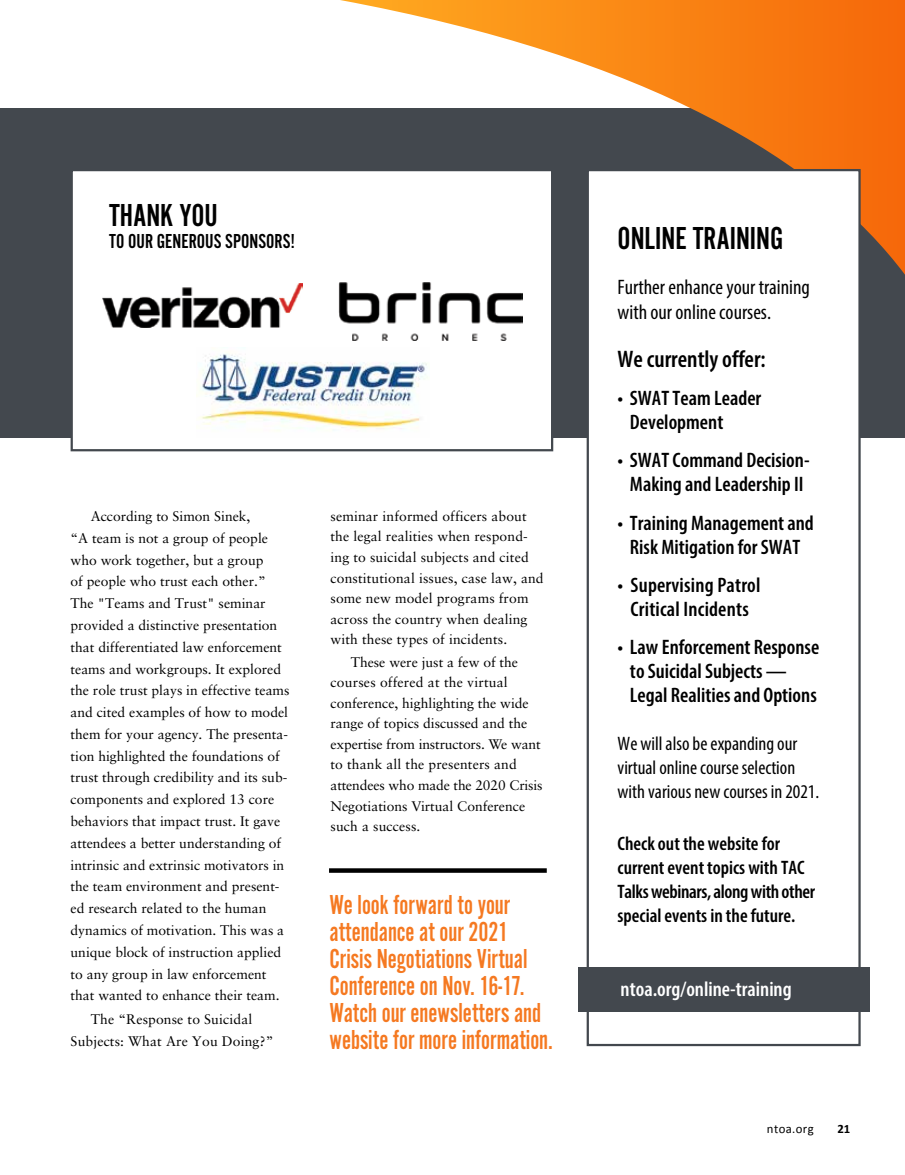
<style>
.page{position:relative;width:905px;height:1175px;background:#fff}
.page>*{position:absolute;margin:0;border:0;box-sizing:border-box;transform-origin:0 0}
.t1{font:33px "Alternate Got No 2 D";color:#000}
.t2{font:28.5px/27px "Alternate Got No 2 D";color:#f57921;scale:.93 1}
.t3{font:600 condensed 24px "Myriad Pro";color:#000}
.t4{font:600 condensed 21px/24px "Myriad Pro";color:#000;text-align:center}
.t5{font:condensed 21px/25.5px "Myriad Pro";color:#000}
.t6{font:600 condensed 21px "Myriad Pro";color:#fff}
.t7{font:21px "Alternate Got No 2 D";color:#000}
.t8{font:600 condensed 19.5px/24px "Myriad Pro";color:#000}
.t9{font:condensed 19.5px/24px "Myriad Pro";color:#000}
.t10{font:13.8px/21.8px "Sabon";color:#000}
.t11{font:12.75px "Calibri";letter-spacing:.03em;color:#000}
.t12{font:700 12.75px "Calibri";color:#000}
</style>
<div class="page">
<div style="left:0;top:108px;width:904px;height:329px;background:#43484e"></div>
<div style="left:71px;top:169px;width:482px;height:282px;background:#fff;border:2px solid #43484e"></div>
<svg style="left:340px;top:0;width:564px;height:275px"></svg>
<div style="left:586px;top:169px;width:274px;height:877px;background:#fff;border:2px solid #43484e"></div>
<svg style="left:329px;top:868px;width:217px;height:4px"></svg>
<div style="left:578px;top:967px;width:291px;height:45px;background:#43484e"></div>
<img style="left:197px;top:354px;width:230px;height:77px">
<img style="left:339px;top:282px;width:183px;height:58px">
<img style="left:103px;top:283px;width:199px;height:45px">
<h1 class="t1" style="left:109px;top:198px;width:110px">THANK YOU</h1>
<h3 class="t7" style="left:109px;top:230px;width:188px">TO OUR GENEROUS SPONSORS!</h3>
<p class="t10" style="left:71px;top:505px;width:220px;text-indent:20px">According to Simon Sinek,<br>“A team is not a group of people who work together, but a group<br>of people who trust each other.” The "Teams and Trust" seminar provided a distinctive presentation that differentiated law enforcement teams and workgroups. It explored the role trust plays in effective teams and cited examples of how to model them for your agency. The presenta&shy;tion highlighted the foundations of trust through credibility and its sub&shy;components and explored 13 core behaviors that impact trust. It gave attendees a better understanding of intrinsic and extrinsic motivators in the team environment and present&shy;ed research related to the human dynamics of motivation. This was a unique block of instruction applied to any group in law enforcement that wanted to enhance their team.</p>
<p class="t10" style="left:71px;top:1008px;width:204px;text-align:center">The “Response to Suicidal<br>Subjects: What Are You Doing?”</p>
<p class="t10" style="left:330px;top:506px;width:215px;line-height:20.5px">seminar informed officers about the legal realities when respond&shy;ing to suicidal subjects and cited constitutional issues, case law, and some new model programs from across the country when dealing with these types of incidents.</p>
<p class="t10" style="left:330px;top:651px;width:214px;line-height:20.5px;text-indent:20px">These were just a few of the courses offered at the virtual conference, highlighting the wide range of topics discussed and the expertise from instructors. We want to thank all the presenters and attendees who made the 2020 Crisis<br>Negotiations Virtual Conference such a success.</p>
<h2 class="t2" style="left:329px;top:890px;width:242px">We look forward to your attendance at our 2021<br>Crisis Negotiations Virtual<br>Conference on Nov. 16-17.<br>Watch our enewsletters and website for more information.</h2>
<h1 class="t1" style="left:617px;top:221px;width:167px">ONLINE TRAINING</h1>
<h3 class="t5" style="left:617px;top:273px;width:194px">Further enhance your training with our online courses.</h3>
<h3 class="t3" style="left:617px;top:344px;width:150px">We currently offer:</h3>
<h3 class="t4" style="left:630px;top:386px;width:133px;text-align:left;text-indent:-12px">• SWAT Team Leader<br>Development</h3>
<h3 class="t4" style="left:617px;top:448px;width:193px">• SWAT Command Decision-<br>Making and Leadership II</h3>
<h3 class="t4" style="left:617px;top:510px;width:198px">• Training Management and<br>Risk Mitigation for SWAT</h3>
<h3 class="t4" style="left:617px;top:572px;width:144px">• Supervising Patrol<br>Critical Incidents</h3>
<h3 class="t4" style="left:630px;top:634px;width:191px;text-align:left;text-indent:-12px">• Law Enforcement Response to Suicidal Subjects —<br>Legal Realities and Options</h3>
<h3 class="t9" style="left:617px;top:731px;width:203px">We will also be expanding our virtual online course selection with various new courses in 2021.</h3>
<h3 class="t8" style="left:617px;top:831px;width:199px">Check out the website for current event topics with TAC<br>Talks webinars, along with other special events in the future.</h3>
<h3 class="t6" style="left:620px;top:975px;width:173px">ntoa.org/online-training</h3>
<p class="t11" style="left:767px;top:1121px;width:48px">ntoa.org</p>
<p class="t12" style="left:837px;top:1121px;width:14px">21</p>
</div>
